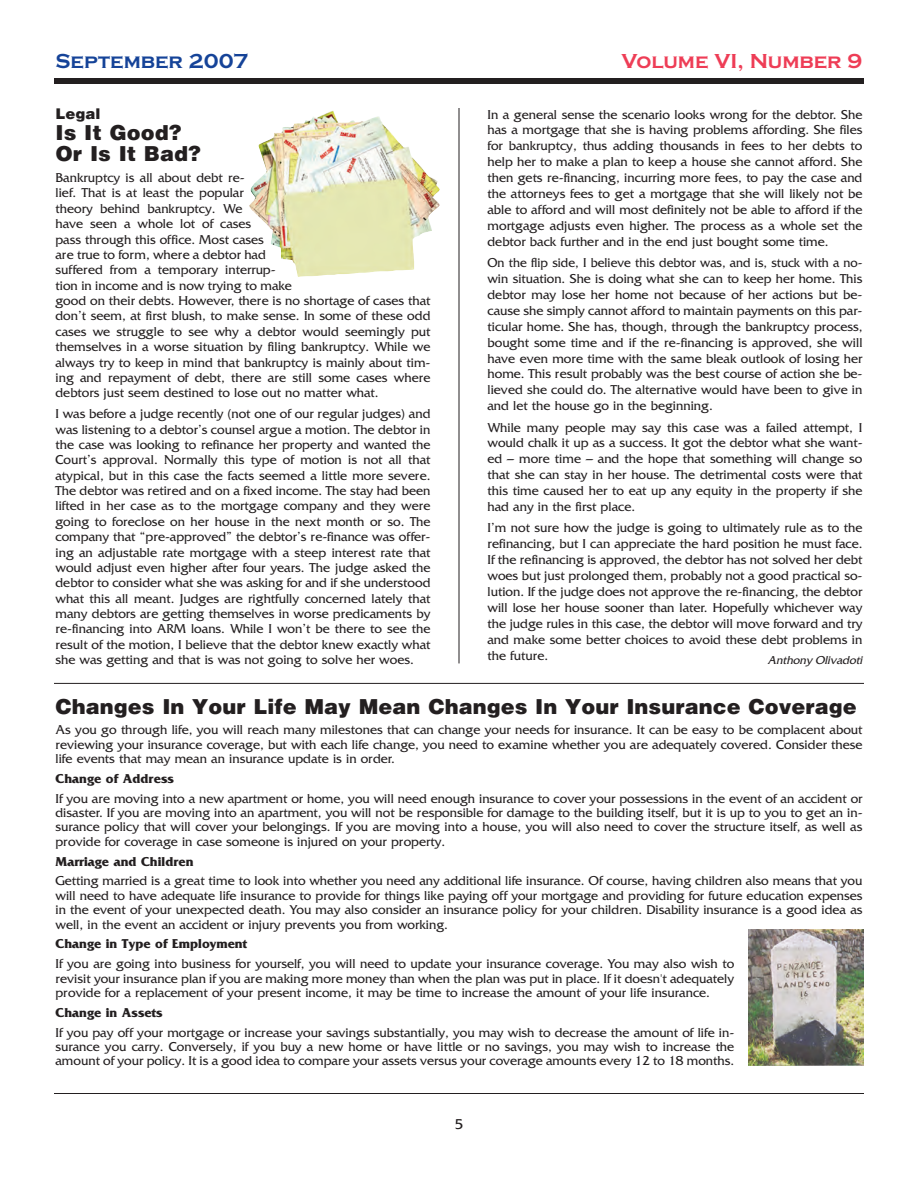
<style>
.page{position:relative;width:918px;height:1188px;background:#fff}
.page>*{position:absolute;margin:0;border:0;box-sizing:border-box;transform-origin:0 0}
.t1{font:900 21px/21px "Helvetica";color:#231f20}
.t2{font:700 21px "Copperplate Gothic";color:#ee3d56}
.t3{font:700 21px "Copperplate Gothic";color:#154398}
.t4{font:900 15px "Helvetica";color:#231f20}
.t5{font:15px "Friz Quadrata";color:#231f20}
.t6{font:13.5px/15.5px "Friz Quadrata";color:#231f20;text-align:justify}
.t7{font:13.5px/15.9px "Friz Quadrata";color:#231f20;text-align:justify;scale:.96 1}
.t8{font:700 13.5px "Friz Quadrata";color:#231f20}
.t9{font:italic 12px "Friz Quadrata";color:#231f20}
</style>
<div class="page">
<hr style="left:54px;top:1093px;width:810px;height:1px;background:#231f20">
<div style="left:54px;top:78px;width:810px;height:6px;background:#231f20"></div>
<hr style="left:459px;top:108px;width:1px;height:555px;background:#231f20">
<img style="left:249px;top:110px;width:191px;height:167px">
<hr style="left:54px;top:683px;width:810px;height:1px;background:#231f20">
<img style="left:748px;top:930px;width:115px;height:136px">
<h1 class="t3" style="left:56px;top:48px;width:194px">September 2007</h1>
<h1 class="t2" style="left:621px;top:48px;width:242px">Volume VI, Number 9</h1>
<p class="t4" style="left:56px;top:105px;width:47px">Legal</p>
<h1 class="t1" style="left:56px;top:123px;width:147px">Is It Good?<br>Or Is It Bad?</h1>
<p class="t6" style="left:56px;top:170px;width:377px;text-align:left">Bankruptcy is all about debt re-<br>lief. That is at least the popular<br>theory behind bankruptcy. We<br>have seen a whole lot of cases<br>pass through this office. Most cases<br>are true to form, where a debtor had<br>suffered from a temporary interrup-<br>tion in income and is now trying to make<br>good on their debts. However, there is no shortage of cases that don’t seem, at first blush, to make sense. In some of these odd cases we struggle to see why a debtor would seemingly put themselves in a worse situation by filing bankruptcy. While we always try to keep in mind that bankruptcy is mainly about tim&shy;ing and repayment of debt, there are still some cases where debtors just seem destined to lose out no matter what.</p>
<p class="t6" style="left:56px;top:406px;width:377px">I was before a judge recently (not one of our regular judges) and was listening to a debtor’s counsel argue a motion. The debtor in the case was looking to refinance her property and wanted the Court’s approval. Normally this type of motion is not all that atypical, but in this case the facts seemed a little more severe.<br>The debtor was retired and on a fixed income. The stay had been lifted in her case as to the mortgage company and they were going to foreclose on her house in the next month or so. The company that “pre-approved” the debtor’s re-finance was offer&shy;ing an adjustable rate mortgage with a steep interest rate that would adjust even higher after four years. The judge asked the debtor to consider what she was asking for and if she understood what this all meant. Judges are rightfully concerned lately that many debtors are getting themselves in worse predicaments by re-financing into ARM loans. While I won’t be there to see the result of the motion, I believe that the debtor knew exactly what she was getting and that is was not going to solve her woes.</p>
<p class="t6" style="left:488px;top:106px;width:377px;line-height:15.9px">In a general sense the scenario looks wrong for the debtor. She has a mortgage that she is having problems affording. She files for bankruptcy, thus adding thousands in fees to her debts to help her to make a plan to keep a house she cannot afford. She then gets re-financing, incurring more fees, to pay the case and the attorneys fees to get a mortgage that she will likely not be able to afford and will most definitely not be able to afford if the mortgage adjusts even higher. The process as a whole set the debtor back further and in the end just bought some time.</p>
<p class="t7" style="left:487px;top:254px;width:392px">On the flip side, I believe this debtor was, and is, stuck with a no&shy;win situation. She is doing what she can to keep her home. This debtor may lose her home not because of her actions but be&shy;cause she simply cannot afford to maintain payments on this par&shy;ticular home. She has, though, through the bankruptcy process, bought some time and if the re-financing is approved, she will have even more time with the same bleak outlook of losing her home. This result probably was the best course of action she be&shy;lieved she could do. The alternative would have been to give in and let the house go in the beginning.</p>
<p class="t6" style="left:487px;top:419px;width:377px;line-height:15.9px">While many people may say this case was a failed attempt, I would chalk it up as a success. It got the debtor what she want&shy;ed – more time – and the hope that something will change so that she can stay in her house. The detrimental costs were that this time caused her to eat up any equity in the property if she had any in the first place.</p>
<p class="t6" style="left:487px;top:520px;width:377px;line-height:15.9px">I’m not sure how the judge is going to ultimately rule as to the refinancing, but I can appreciate the hard position he must face.<br>If the refinancing is approved, the debtor has not solved her debt woes but just prolonged them, probably not a good practical so&shy;lution. If the judge does not approve the re-financing, the debtor will lose her house sooner than later. Hopefully whichever way the judge rules in this case, the debtor will move forward and try and make some better choices to avoid these debt problems in the future.</p>
<p class="t9" style="left:767px;top:653px;width:98px">Anthony Olivadoti</p>
<h1 class="t1" style="left:56px;top:697px;width:803px">Changes In Your Life May Mean Changes In Your Insurance Coverage</h1>
<p class="t6" style="left:56px;top:722px;width:809px;line-height:14.4px">As you go through life, you will reach many milestones that can change your needs for insurance. It can be easy to be complacent about reviewing your insurance coverage, but with each life change, you need to examine whether you are adequately covered. Consider these life events that may mean an insurance update is in order.</p>
<p class="t8" style="left:56px;top:770px;width:120px">Change of Address</p>
<p class="t6" style="left:56px;top:791px;width:809px;line-height:14.4px">If you are moving into a new apartment or home, you will need enough insurance to cover your possessions in the event of an accident or disaster. If you are moving into an apartment, you will not be responsible for damage to the building itself, but it is up to you to get an in&shy;surance policy that will cover your belongings. If you are moving into a house, you will also need to cover the structure itself, as well as provide for coverage in case someone is injured on your property.</p>
<p class="t8" style="left:56px;top:853px;width:140px">Marriage and Children</p>
<p class="t6" style="left:56px;top:874px;width:809px;line-height:14.4px">Getting married is a great time to look into whether you need any additional life insurance. Of course, having children also means that you will need to have adequate life insurance to provide for things like paying off your mortgage and providing for future education expenses in the event of your unexpected death. You may also consider an insurance policy for your children. Disability insurance is a good idea as well, in the event an accident or injury prevents you from working.</p>
<p class="t8" style="left:56px;top:936px;width:193px">Change in Type of Employment</p>
<p class="t6" style="left:56px;top:956px;width:680px;line-height:14.4px">If you are going into business for yourself, you will need to update your insurance coverage. You may also wish to revisit your insurance plan if you are making more money than when the plan was put in place. If it doesn't adequately provide for a replacement of your present income, it may be time to increase the amount of your life insurance.</p>
<p class="t8" style="left:56px;top:1004px;width:109px">Change in Assets</p>
<p class="t6" style="left:56px;top:1025px;width:680px;line-height:14.4px">If you pay off your mortgage or increase your savings substantially, you may wish to decrease the amount of life in&shy;surance you carry. Conversely, if you buy a new home or have little or no savings, you may wish to increase the amount of your policy. It is a good idea to compare your assets versus your coverage amounts every 12 to 18 months.</p>
<p class="t5" style="left:455px;top:1115px;width:10px">5</p>
</div>
